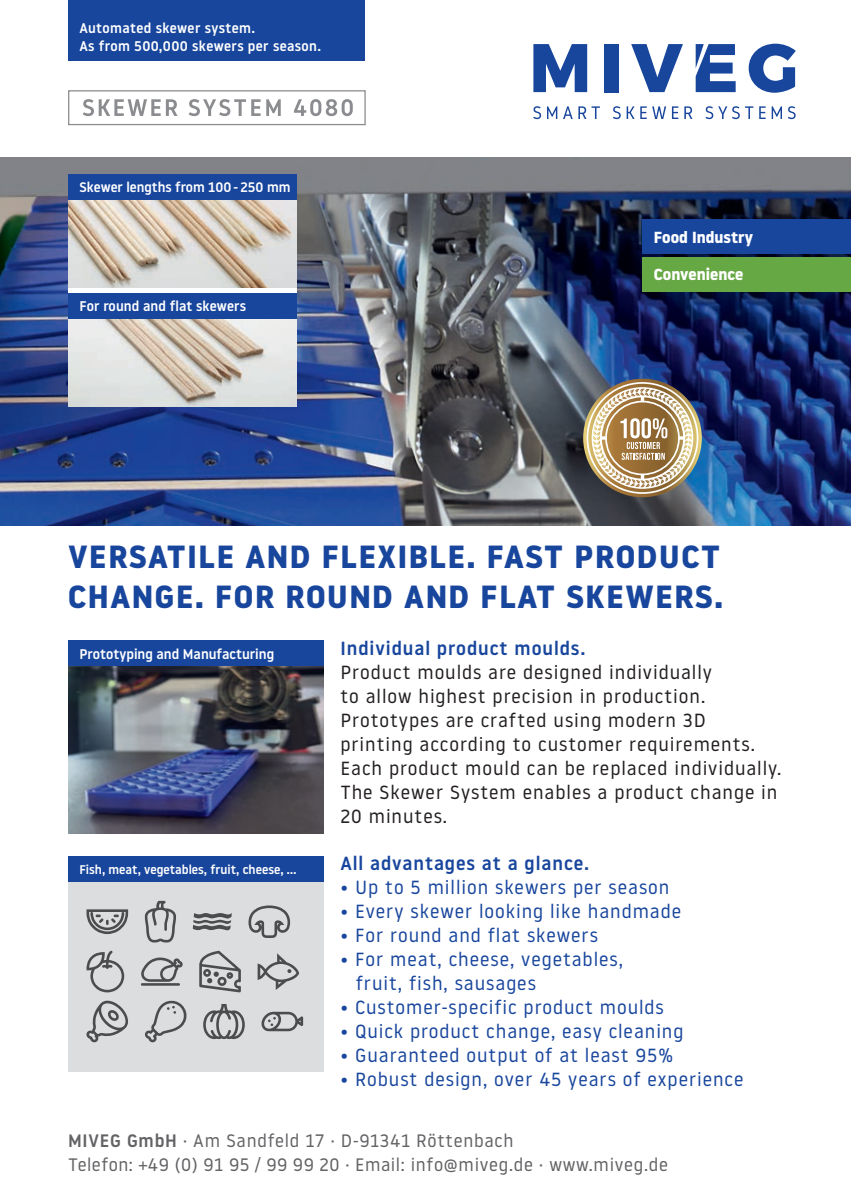
<style>
.page{position:relative;width:851px;height:1202px;background:#fff}
.page>*{position:absolute;margin:0;border:0;box-sizing:border-box;transform-origin:0 0}
.t1{font:700 32px/40px "Noway";letter-spacing:.05em;color:#18469d}
.t2{font:19px/24px "Noway";letter-spacing:.05em;color:#231f20}
.t3{font:19px/24px "Noway";letter-spacing:.05em;color:#18469d}
.t4{font:500 19px "Noway";letter-spacing:.05em;color:#18469d}
.t5{font:18px/24px "Noway";letter-spacing:.04em;color:#636366}
.t6{font:700 16px "Noway";color:#fff}
.t7{font:500 14px "Noway";letter-spacing:.025em;color:#fff}
.t8{font:500 14px "Noway";letter-spacing:.005em;color:#fff}
.t9{font:500 13.8px "Noway";color:#fff}
.t10{font:500 12.6px "Noway";color:#fff}
.s1{font-weight:500;color:#18469d}
.s2{font-weight:500}
</style>
<div class="page">
<img style="left:0;top:157px;width:850px;height:369px">
<div style="left:68px;top:174px;width:228px;height:233px;background:#fff"></div>
<img style="left:68px;top:319px;width:228px;height:88px">
<img style="left:68px;top:200px;width:228px;height:88px">
<div style="left:68px;top:90px;width:297px;height:35px;background:#fff;border:1px solid #8a8c8f"></div>
<svg style="left:83px;top:99px;width:270px;height:17px"></svg>
<svg style="left:583px;top:379px;width:118px;height:118px"></svg>
<svg style="left:586px;top:382px;width:112px;height:112px"></svg>
<div style="left:68px;top:174px;width:228px;height:26px;background:#18469d"></div>
<div style="left:68px;top:293px;width:228px;height:26px;background:#18469d"></div>
<img style="left:68px;top:666px;width:255px;height:167px">
<div style="left:68px;top:641px;width:255px;height:25px;background:#18469d"></div>
<svg style="left:533px;top:44px;width:54px;height:48px"></svg>
<div style="left:604px;top:44px;width:14px;height:48px;background:#18469d"></div>
<svg style="left:631px;top:44px;width:52px;height:48px"></svg>
<svg style="left:748px;top:44px;width:47px;height:49px"></svg>
<svg style="left:533px;top:106px;width:8px;height:13px"></svg>
<svg style="left:547px;top:106px;width:10px;height:13px"></svg>
<svg style="left:563px;top:106px;width:9px;height:13px"></svg>
<svg style="left:578px;top:106px;width:21px;height:13px"></svg>
<svg style="left:613px;top:106px;width:7px;height:13px"></svg>
<svg style="left:626px;top:106px;width:8px;height:13px"></svg>
<svg style="left:640px;top:106px;width:6px;height:13px"></svg>
<svg style="left:652px;top:106px;width:26px;height:13px"></svg>
<svg style="left:684px;top:106px;width:8px;height:13px"></svg>
<svg style="left:705px;top:106px;width:48px;height:13px"></svg>
<svg style="left:759px;top:106px;width:6px;height:13px"></svg>
<svg style="left:771px;top:106px;width:10px;height:13px"></svg>
<svg style="left:788px;top:106px;width:7px;height:13px"></svg>
<svg style="left:695px;top:44px;width:40px;height:48px"></svg>
<div style="left:68px;top:856px;width:255px;height:215px;background:#dcdddf"></div>
<div style="left:68px;top:856px;width:255px;height:26px;background:#18469d"></div>
<svg style="left:86px;top:1001px;width:217px;height:41px"></svg>
<svg style="left:86px;top:951px;width:213px;height:41px"></svg>
<svg style="left:86px;top:901px;width:204px;height:41px"></svg>
<div style="left:642px;top:220px;width:208px;height:34px;background:#18469d"></div>
<div style="left:642px;top:257px;width:208px;height:34px;background:#66a843"></div>
<div style="left:68px;top:0;width:297px;height:60px;background:#18469d"></div>
<p class="t7" style="left:79px;top:19px;width:177px">Automated skewer system.</p>
<p class="t7" style="left:79px;top:37px;width:243px">As from 500,000 skewers per season.</p>
<p class="t9" style="left:79px;top:178px;width:212px">Skewer lengths from 100 - 250 mm</p>
<p class="t8" style="left:79px;top:297px;width:168px">For round and flat skewers</p>
<p class="t6" style="left:653px;top:228px;width:101px">Food Industry</p>
<p class="t6" style="left:653px;top:265px;width:91px">Convenience</p>
<p class="t1" style="left:68px;top:537px;width:656px">VERSATILE AND FLEXIBLE. FAST PRODUCT<br>CHANGE. FOR ROUND AND FLAT SKEWERS.</p>
<p class="t2" style="left:340px;top:635px;width:442px"><span class="s1">Individual product moulds.<br></span>Product moulds are designed individually<br>to allow highest precision in production.<br>Prototypes are crafted using modern 3D printing according to customer requirements.<br>Each product mould can be replaced individually.<br>The Skewer System enables a product change in 20 minutes.</p>
<p class="t4" style="left:340px;top:850px;width:250px">All advantages at a glance.</p>
<p class="t3" style="left:340px;top:875px;width:330px">• Up to 5 million skewers per season</p>
<p class="t3" style="left:340px;top:899px;width:342px">• Every skewer looking like handmade</p>
<p class="t3" style="left:340px;top:923px;width:259px">• For round and flat skewers</p>
<p class="t3" style="left:356px;top:947px;width:268px;text-indent:-16px">• For meat, cheese, vegetables, fruit, fish, sausages</p>
<p class="t3" style="left:340px;top:995px;width:325px">• Customer-specific product moulds</p>
<p class="t3" style="left:340px;top:1019px;width:344px">• Quick product change, easy cleaning</p>
<p class="t3" style="left:340px;top:1043px;width:334px">• Guaranteed output of at least 95%</p>
<p class="t3" style="left:340px;top:1067px;width:404px">• Robust design, over 45 years of experience</p>
<p class="t8" style="left:79px;top:644px;width:196px">Prototyping and Manufacturing</p>
<p class="t10" style="left:79px;top:860px;width:219px">Fish, meat, vegetables, fruit, cheese, …</p>
<p class="t5" style="left:68px;top:1128px;width:601px"><span class="s2">MIVEG GmbH</span> · Am Sandfeld 17 · D-91341 Röttenbach<br>Telefon: +49 (0) 91 95 / 99 99 20 · Email: info@miveg.de · www.miveg.de</p>
</div>
